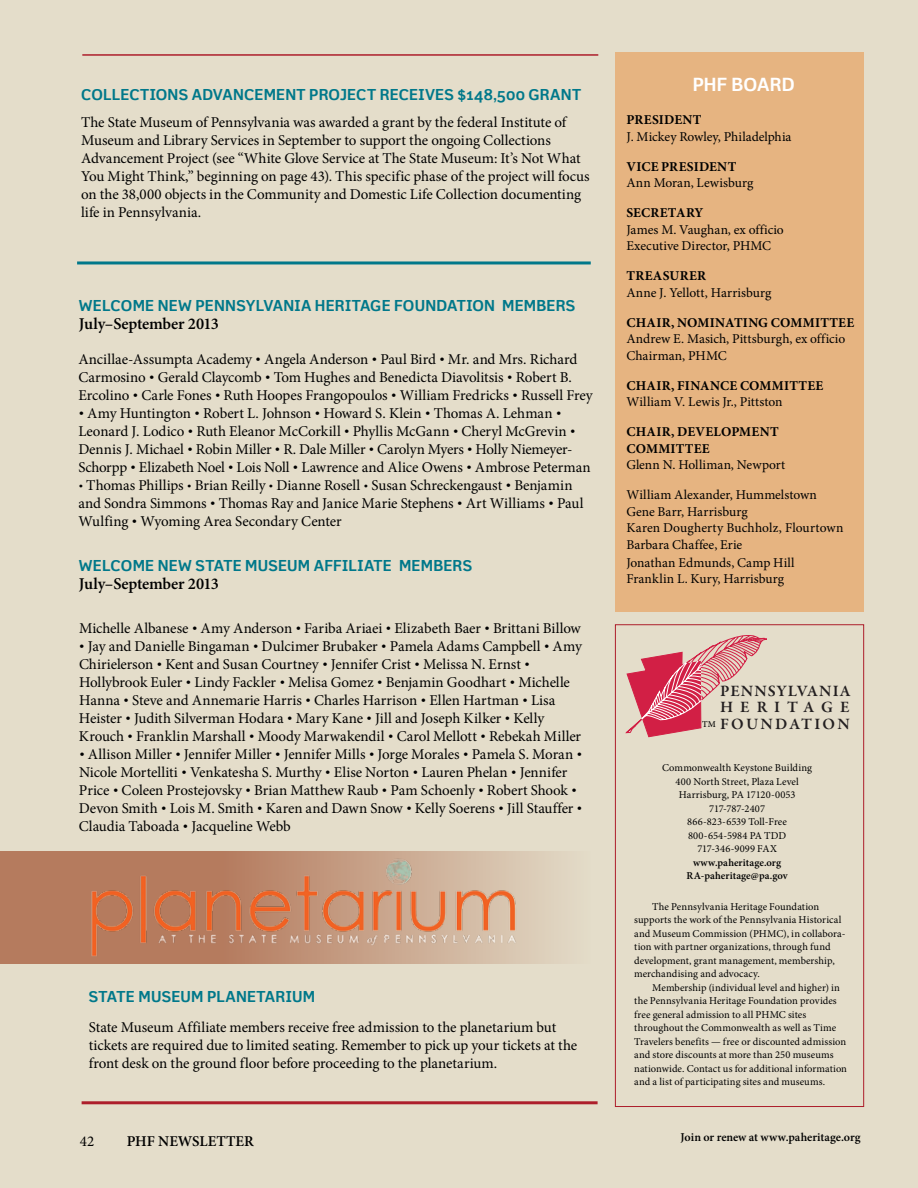
<style>
.page{position:relative;width:918px;height:1188px;background:#fff}
.page>*{position:absolute;margin:0;border:0;box-sizing:border-box;transform-origin:0 0}
.t1{font:700 18px "Felbridge";letter-spacing:.005em;color:#fff}
.t2{font:600 16.5px "Minion Pro";letter-spacing:-.015em;color:#000}
.t3{font:600 16.05px/16px "Garamond Premr Pro";letter-spacing:.13em;color:#231f20;text-align:right}
.t4{font:15px/18px "Minion Pro";letter-spacing:-.005em;color:#000}
.t5{font:700 15px "Felbridge";letter-spacing:.015em;color:#00788a}
.t6{font:600 15px "Minion Pro";color:#000}
.t7{font:13.5px/16.5px "Minion Pro";color:#000}
.t8{font:700 13.5px "Minion Pro";letter-spacing:.01em;color:#000}
.t9{font:500 13.5px "Minion Pro";letter-spacing:.045em;color:#000}
.t10{font:600 12px "Minion Pro";letter-spacing:-.005em;color:#000}
.t11{font:10.5px/13.5px "Minion Pro";letter-spacing:.005em;color:#000}
.t12{font:600 10.5px/13.5px "Minion Pro";letter-spacing:.005em;color:#000;text-align:center}
.s1{font-family:"Georgia";font-weight:700;font-size:18px}
.s2{font-family:"Georgia";font-weight:700}
.s3{font-family:"Minion Pro";font-weight:500;font-size:9px;color:#000}
.s4{font-family:"Arial";font-weight:400;font-size:9.15px;color:#d21f45}
</style>
<div class="page">
<div style="left:615px;top:52px;width:249px;height:559px;background:#e6b481"></div>
<div style="left:615px;top:624px;width:249px;height:483px;border:1px solid #ad1e2b"></div>
<hr style="left:82px;top:1101px;width:516px;height:3px;background:#ad1e2b">
<svg style="left:626px;top:635px;width:141px;height:102px;background:#df9c9e"></svg>
<div style="left:702px;top:720px;width:17px;height:11px;background:#e4ddca"></div>
<hr style="left:77px;top:261px;width:514px;height:3px;background:#00788a">
<svg style="left:0;top:851px;width:591px;height:113px;background:#c49b81"></svg>
<img style="left:54px;top:840px;width:508px;height:141px">
<hr style="left:82px;top:54px;width:516px;height:2px;background:#ad1e2b">
<p class="t5" style="left:81px;top:86px;width:122px">COLLECTIONS ADV</p>
<p class="t5" style="left:222px;top:86px;width:360px">ANCEMENT PROJ ECT RECEIVES $148,500 GRANT</p>
<p class="t4" style="left:81px;top:114px;width:510px">The State Museum of Pennsylvania was awarded a grant by the federal Institute of Museum and Library Services in September to support the ongoing Collections Advancement Project (see “White Glove Service at The State Museum: It’s Not What You Might Think,” beginning on page 43). This specific phase of the project will focus on the 38,000 objects in the Community and Domestic Life Collection documenting life in Pennsylvania.</p>
<p class="t5" style="left:79px;top:296px;width:12px">WEL</p>
<p class="t5" style="left:111px;top:296px;width:447px">COME NEW PENNSYLVANIA HERITAGE FOUNDATION MEMBERS</p>
<p class="t2" style="left:79px;top:312px;width:142px">July–September 2013</p>
<p class="t4" style="left:78px;top:350px;width:516px">Ancillae-Assumpta Academy <span class="s1">·</span> Angela Anderson <span class="s1">·</span> Paul Bird <span class="s1">·</span> Mr. and Mrs. Richard Carmosino <span class="s1">·</span> Gerald Claycomb <span class="s1">·</span> Tom Hughes and Benedicta Diavolitsis <span class="s1">·</span> Robert B.<br>Ercolino <span class="s1">·</span> Carle Fones <span class="s1">·</span> Ruth Hoopes Frangopoulos <span class="s1">·</span> William Fredricks <span class="s1">·</span> Russell Frey <span class="s1">·</span> Amy Huntington <span class="s1">·</span> Robert L. Johnson <span class="s1">·</span> Howard S. Klein <span class="s1">·</span> Thomas A. Lehman <span class="s1">· </span>Leonard J. Lodico <span class="s1">·</span> Ruth Eleanor McCorkill <span class="s1">·</span> Phyllis McGann <span class="s1">·</span> Cheryl McGrevin <span class="s1">· </span>Dennis J. Michael <span class="s1">·</span> Robin Miller <span class="s1">·</span> R. Dale Miller <span class="s1">·</span> Carolyn Myers <span class="s1">·</span> Holly Niemeyer-Schorpp <span class="s1">·</span> Elizabeth Noel <span class="s1">·</span> Lois Noll <span class="s1">·</span> Lawrence and Alice Owens <span class="s1">·</span> Ambrose Peterman <span class="s2">·</span> Thomas Phillips <span class="s2">·</span> Brian Reilly <span class="s2">·</span> Dianne Rosell <span class="s2">·</span> Susan Schreckengaust <span class="s1">·</span> Benjamin and Sondra Simmons <span class="s1">·</span> Thomas Ray and Janice Marie Stephens <span class="s1">·</span> Art Williams <span class="s1">·</span> Paul Wulfing <span class="s1">·</span> Wyoming Area Secondary Center</p>
<p class="t5" style="left:79px;top:556px;width:12px">WEL</p>
<p class="t5" style="left:111px;top:556px;width:343px">COME NEW STATE MUSEUM AFFILIATE MEMBERS</p>
<p class="t2" style="left:79px;top:572px;width:142px">July–September 2013</p>
<p class="t4" style="left:79px;top:619px;width:505px">Michelle Albanese <span class="s1">·</span> Amy Anderson <span class="s1">·</span> Fariba Ariaei <span class="s1">·</span> Elizabeth Baer <span class="s1">·</span> Brittani Billow <span class="s1">·</span> Jay and Danielle Bingaman <span class="s1">·</span> Dulcimer Brubaker <span class="s1">·</span> Pamela Adams Campbell <span class="s1">·</span> Amy Chirielerson <span class="s1">·</span> Kent and Susan Courtney <span class="s1">·</span> Jennifer Crist <span class="s1">·</span> Melissa N. Ernst <span class="s1">· </span>Hollybrook Euler <span class="s1">·</span> Lindy Fackler <span class="s1">·</span> Melisa Gomez <span class="s1">·</span> Benjamin Goodhart <span class="s1">·</span> Michelle Hanna <span class="s1">·</span> Steve and Annemarie Harris <span class="s1">·</span> Charles Harrison <span class="s1">·</span> Ellen Hartman <span class="s1">·</span> Lisa Heister <span class="s1">·</span> Judith Silverman Hodara <span class="s1">·</span> Mary Kane <span class="s1">·</span> Jill and Joseph Kilker <span class="s1">·</span> Kelly Krouch <span class="s1">·</span> Franklin Marshall <span class="s1">·</span> Moody Marwakendil <span class="s1">·</span> Carol Mellott <span class="s1">·</span> Rebekah Miller <span class="s1">·</span> Allison Miller <span class="s1">·</span> Jennifer Miller <span class="s1">·</span> Jennifer Mills <span class="s1">·</span> Jorge Morales <span class="s1">·</span> Pamela S. Moran <span class="s1">· </span>Nicole Mortelliti <span class="s1">·</span> Venkatesha S. Murthy <span class="s1">·</span> Elise Norton <span class="s1">·</span> Lauren Phelan <span class="s1">·</span> Jennifer Price <span class="s1">·</span> Coleen Prostejovsky <span class="s1">·</span> Brian Matthew Raub <span class="s1">·</span> Pam Schoenly <span class="s1">·</span> Robert Shook <span class="s1">· </span>Devon Smith <span class="s1">·</span> Lois M. Smith <span class="s1">·</span> Karen and Dawn Snow <span class="s1">·</span> Kelly Soerens <span class="s1">·</span> Jill Stauffer <span class="s1">· </span>Claudia Taboada <span class="s1">·</span> Jacqueline Webb</p>
<p class="t5" style="left:89px;top:987px;width:10px">STATE</p>
<p class="t5" style="left:138px;top:987px;width:24px">MUSEU</p>
<p class="t5" style="left:191px;top:987px;width:67px">M PLANETARIU</p>
<p class="t5" style="left:303px;top:987px;width:14px">M</p>
<p class="t4" style="left:89px;top:1018px;width:490px">State Museum Affiliate members receive free admission to the planetarium but tickets are required due to limited seating. Remember to pick up your tickets at the front desk on the ground floor before proceeding to the planetarium.</p>
<p class="t1" style="left:693px;top:74px;width:101px">PH F BOARD</p>
<p class="t8" style="left:626px;top:110px;width:18px">PRESIDENT</p>
<p class="t7" style="left:626px;top:128px;width:167px">J. Mickey Rowley, Philadelphia</p>
<p class="t8" style="left:626px;top:157px;width:19px">VICE</p>
<p class="t8" style="left:661px;top:157px;width:18px">PRESIDENT</p>
<p class="t7" style="left:626px;top:175px;width:128px">Ann Moran, Lewisburg</p>
<p class="t8" style="left:626px;top:203px;width:17px">SECRETARY</p>
<p class="t7" style="left:626px;top:221px;width:159px">James M. Vaughan, ex officio<br>Executive Director, PHMC</p>
<p class="t8" style="left:626px;top:266px;width:19px">TREASURER</p>
<p class="t7" style="left:626px;top:284px;width:147px">Anne J. Yellott, Harrisburg</p>
<p class="t8" style="left:626px;top:313px;width:19px">CHAIR</p>
<p class="t8" style="left:671px;top:313px;width:27px">, NOMINATING</p>
<p class="t8" style="left:771px;top:313px;width:20px">COMMITTEE</p>
<p class="t7" style="left:626px;top:331px;width:220px">Andrew E. Masich, Pittsburgh, ex officio<br>Chairman, PHMC</p>
<p class="t8" style="left:626px;top:376px;width:19px">CHAIR</p>
<p class="t8" style="left:671px;top:376px;width:24px">, FINANCE</p>
<p class="t8" style="left:740px;top:376px;width:20px">COMMITTEE</p>
<p class="t7" style="left:626px;top:394px;width:158px">William V. Lewis Jr., Pittston</p>
<p class="t8" style="left:626px;top:422px;width:19px">CHAIR</p>
<p class="t8" style="left:671px;top:422px;width:27px">, DEVELOPMENT</p>
<p class="t8" style="left:626px;top:439px;width:20px">COMMITTEE</p>
<p class="t7" style="left:626px;top:457px;width:160px">Glenn N. Holliman, Newport</p>
<p class="t7" style="left:626px;top:487px;width:219px">William Alexander, Hummelstown<br>Gene Barr, Harrisburg<br>Karen Dougherty Buchholz, Flourtown<br>Barbara Chaffee, Erie</p>
<p class="t7" style="left:626px;top:554px;width:170px">Jonathan Edmunds, Camp Hill<br>Franklin L. Kury, Harrisburg</p>
<p class="t3" style="left:702px;top:684px;width:150px">PENNSYLVANIA<br>HERITAGE<br><span class="s3">TM</span><span class="s4">®</span> FOUNDATION</p>
<p class="t11" style="left:662px;top:761px;width:152px;text-align:center">Commonwealth Keystone Building<br>400 North Street, Plaza Level<br>Harrisburg, PA 17120-0053<br>717-787-2407<br>866-823-6539 Toll-Free<br>800-654-5984 PA TDD<br>717-346-9099 FAX</p>
<p class="t12" style="left:687px;top:856px;width:103px">www.paheritage.org<br>RA-paheritage@pa.gov</p>
<p class="t11" style="left:634px;top:900px;width:213px;text-indent:18px">The Pennsylvania Heritage Foundation supports the work of the Pennsylvania Historical and Museum Commission (PHMC), in collabora&shy;tion with partner organizations, through fund development, grant management, membership, merchandising and advocacy.</p>
<p class="t11" style="left:634px;top:981px;width:214px;text-indent:18px">Membership (individual level and higher) in the Pennsylvania Heritage Foundation provides free general admission to all PHMC sites throughout the Commonwealth as well as Time Travelers benefits — free or discounted admission and store discounts at more than 250 museums nationwide. Contact us for additional information and a list of participating sites and museums.</p>
<p class="t10" style="left:681px;top:1129px;width:182px">Join or renew at www.paheritage.org</p>
<p class="t6" style="left:127px;top:1131px;width:129px">PHF NEWSLETTER</p>
<p class="t9" style="left:748px;top:1131px;width:118px">www.paheritage.org</p>
<p class="t4" style="left:81px;top:1131px;width:16px">42</p>
<p class="t9" style="left:123px;top:1131px;width:180px">Pennsylvania Heritage</p>
</div>
